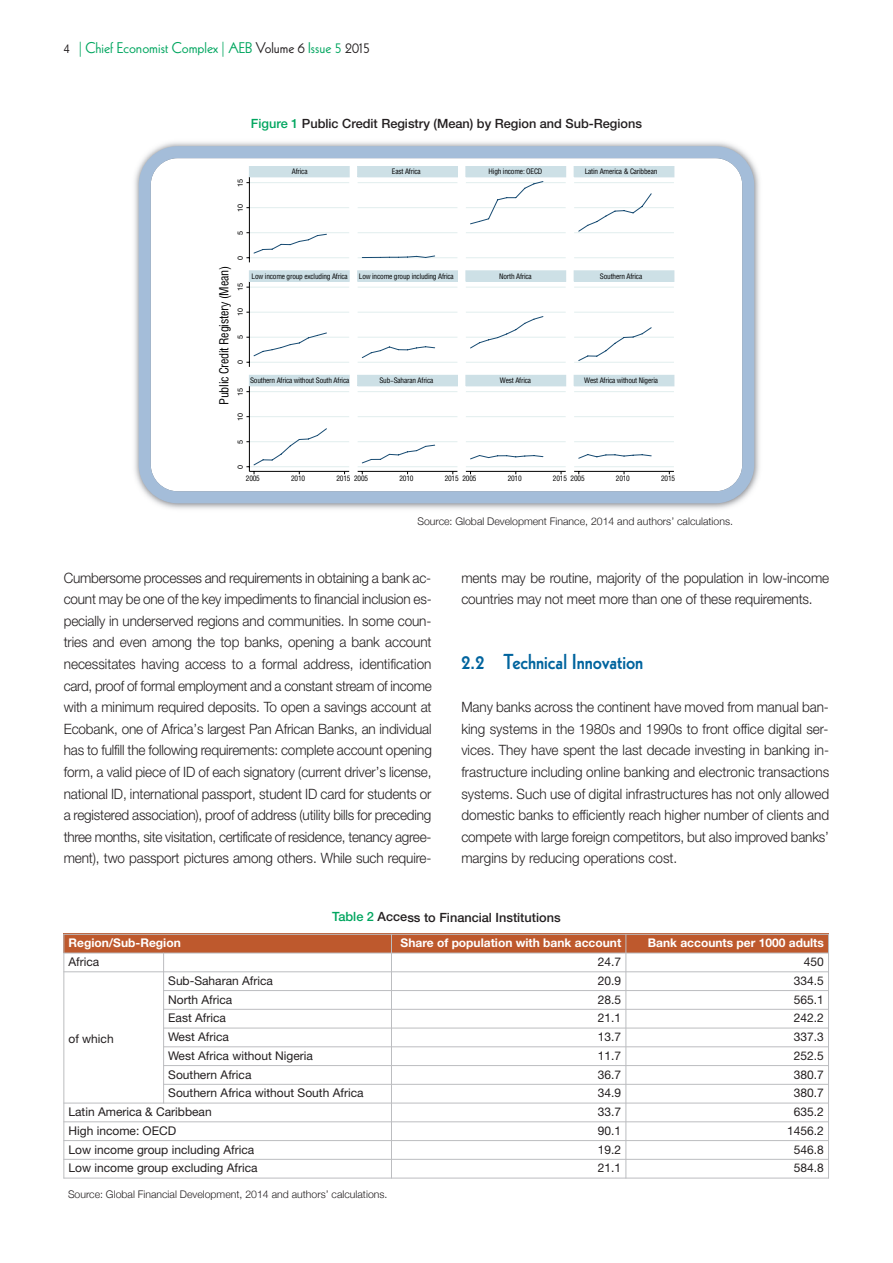
<style>
.page{position:relative;width:893px;height:1263px;background:#fff}
.page>*{position:absolute;margin:0;border:0;box-sizing:border-box;transform-origin:0 0}
.t1{font:800 21px "Kabel";color:#00649e;scale:.95 1}
.t2{font:15px "Kabel";color:#00a65f}
.t3{font:300 14.25px/21.6px "Helvetica Neue LT";letter-spacing:-.01em;color:#231f20;text-align:justify;scale:.95 1}
.t4{font:500 12.75px "Helvetica Neue LT";color:#231f20}
.t5{font:condensed 12.15px "Helvetica";letter-spacing:-.025em;color:#000001}
.t6{font:12px "Helvetica Neue LT";color:#231f20}
.t7{font:700 12px "Helvetica Neue LT";color:#fff}
.t8{font:300 10.5px "Helvetica Neue";color:#231f20}
.t9{font:condensed 7.35px "Helvetica";letter-spacing:-.025em;color:#000001}
.t10{font:7.35px "Helvetica";color:#000001}
.s1{font-family:"Helvetica Neue LT";font-size:12px;color:#231f20}
.s2{color:#231f20}
.s3{color:#00a65f}
</style>
<div class="page">
<img style="left:134px;top:142px;width:626px;height:367px">
<svg style="left:139px;top:146px;width:615px;height:357px"></svg>
<div style="left:63px;top:934px;width:328px;height:19px;background:#be592d"></div>
<div style="left:391px;top:934px;width:235px;height:19px;background:#be592d"></div>
<div style="left:626px;top:934px;width:203px;height:19px;background:#be592d"></div>
<hr style="left:63px;top:934px;width:1px;height:244px;background:#bcbdc0">
<hr style="left:163px;top:953px;width:1px;height:150px;background:#bcbdc0">
<hr style="left:391px;top:934px;width:1px;height:244px;background:#bcbdc0">
<hr style="left:625px;top:934px;width:1px;height:244px;background:#bcbdc0">
<hr style="left:828px;top:934px;width:1px;height:244px;background:#bcbdc0">
<hr style="left:63px;top:934px;width:766px;height:1px;background:#bcbdc0">
<hr style="left:63px;top:953px;width:766px;height:1px;background:#bcbdc0">
<hr style="left:63px;top:971px;width:766px;height:1px;background:#bcbdc0">
<hr style="left:163px;top:990px;width:666px;height:1px;background:#bcbdc0">
<hr style="left:163px;top:1009px;width:666px;height:1px;background:#bcbdc0">
<hr style="left:163px;top:1028px;width:666px;height:1px;background:#bcbdc0">
<hr style="left:163px;top:1046px;width:666px;height:1px;background:#bcbdc0">
<hr style="left:163px;top:1065px;width:666px;height:1px;background:#bcbdc0">
<hr style="left:163px;top:1084px;width:666px;height:1px;background:#bcbdc0">
<hr style="left:63px;top:1103px;width:766px;height:1px;background:#bcbdc0">
<hr style="left:63px;top:1121px;width:766px;height:1px;background:#bcbdc0">
<hr style="left:63px;top:1140px;width:766px;height:1px;background:#bcbdc0">
<hr style="left:63px;top:1159px;width:766px;height:1px;background:#bcbdc0">
<hr style="left:63px;top:1178px;width:766px;height:1px;background:#bcbdc0">
<p class="t2" style="left:64px;top:43px;width:308px"><span class="s1">4</span> | Chief Economist Complex | AEB <span class="s2">Volume 6</span> Issue 5 <span class="s2">2015</span></p>
<p class="t4" style="left:251px;top:119px;width:393px"><span class="s3">Figure 1</span> Public Credit Registry (Mean) by Region and Sub-Regions</p>
<p class="t10" style="left:235px;top:187px;width:10px;rotate:-90deg">15</p>
<p class="t10" style="left:235px;top:212px;width:10px;rotate:-90deg">10</p>
<p class="t10" style="left:235px;top:235px;width:6px;rotate:-90deg">5</p>
<p class="t10" style="left:235px;top:260px;width:6px;rotate:-90deg">0</p>
<p class="t9" style="left:292px;top:169px;width:17px">Africa</p>
<p class="t9" style="left:392px;top:169px;width:30px">East Africa</p>
<p class="t9" style="left:489px;top:169px;width:55px">High income: OECD</p>
<p class="t9" style="left:585px;top:169px;width:74px">Latin America &amp; Caribbean</p>
<p class="t5" style="left:219px;top:405px;width:140px;rotate:-90deg">Public Credit Registery (Mean)</p>
<p class="t9" style="left:252px;top:273px;width:98px">Low income group excluding Africa</p>
<p class="t9" style="left:359px;top:273px;width:96px">Low income group including Africa</p>
<p class="t9" style="left:499px;top:273px;width:34px">North Africa</p>
<p class="t9" style="left:600px;top:273px;width:44px">Southern Africa</p>
<p class="t10" style="left:235px;top:291px;width:10px;rotate:-90deg">15</p>
<p class="t10" style="left:235px;top:316px;width:10px;rotate:-90deg">10</p>
<p class="t10" style="left:235px;top:339px;width:6px;rotate:-90deg">5</p>
<p class="t10" style="left:235px;top:364px;width:6px;rotate:-90deg">0</p>
<p class="t9" style="left:250px;top:378px;width:101px">Southern Africa without South Africa</p>
<p class="t9" style="left:379px;top:378px;width:55px">Sub−Saharan Africa</p>
<p class="t9" style="left:500px;top:378px;width:33px">West Africa</p>
<p class="t9" style="left:584px;top:378px;width:75px">West Africa without Nigeria</p>
<p class="t10" style="left:235px;top:396px;width:10px;rotate:-90deg">15</p>
<p class="t10" style="left:235px;top:421px;width:10px;rotate:-90deg">10</p>
<p class="t10" style="left:235px;top:444px;width:6px;rotate:-90deg">5</p>
<p class="t10" style="left:235px;top:469px;width:6px;rotate:-90deg">0</p>
<p class="t9" style="left:246px;top:475px;width:16px">2005</p>
<p class="t9" style="left:291px;top:475px;width:16px">2010</p>
<p class="t9" style="left:336px;top:475px;width:33px">2015 2005</p>
<p class="t9" style="left:399px;top:475px;width:16px">2010</p>
<p class="t9" style="left:445px;top:475px;width:33px">2015 2005</p>
<p class="t9" style="left:508px;top:475px;width:16px">2010</p>
<p class="t9" style="left:553px;top:475px;width:33px">2015 2005</p>
<p class="t9" style="left:616px;top:475px;width:16px">2010</p>
<p class="t9" style="left:661px;top:475px;width:16px">2015</p>
<p class="t8" style="left:417px;top:515px;width:317px">Source: Global Development Finance, 2014 and authors’ calculations.</p>
<p class="t3" style="left:64px;top:568px;width:389px">Cumbersome processes and requirements in obtaining a bank ac&shy;count may be one of the key impediments to financial inclusion es&shy;pecially in underserved regions and communities. In some coun&shy;tries and even among the top banks, opening a bank account necessitates having access to a formal address, identification card, proof of formal employment and a constant stream of income with a minimum required deposits. To open a savings account at Ecobank, one of Africa’s largest Pan African Banks, an individual has to fulfill the following requirements: complete account opening form, a valid piece of ID of each signatory (current driver’s license, national ID, international passport, student ID card for students or a registered association), proof of address (utility bills for preceding three months, site visitation, certificate of residence, tenancy agree&shy;ment), two passport pictures among others. While such require-</p>
<p class="t3" style="left:461px;top:568px;width:389px">ments may be routine, majority of the population in low-income countries may not meet more than one of these requirements.</p>
<h1 class="t1" style="left:461px;top:654px;width:193px">2.2 Technical Innovation</h1>
<p class="t3" style="left:461px;top:698px;width:389px">Many banks across the continent have moved from manual ban&shy;king systems in the 1980s and 1990s to front office digital ser&shy;vices. They have spent the last decade investing in banking in&shy;frastructure including online banking and electronic transactions systems. Such use of digital infrastructures has not only allowed domestic banks to efficiently reach higher number of clients and compete with large foreign competitors, but also improved banks’ margins by reducing operations cost.</p>
<p class="t4" style="left:332px;top:912px;width:230px"><span class="s3">Table 2</span> Access to Financial Institutions</p>
<p class="t7" style="left:68px;top:939px;width:114px">Region/Sub-Region</p>
<p class="t7" style="left:401px;top:939px;width:222px">Share of population with bank account</p>
<p class="t7" style="left:648px;top:939px;width:178px">Bank accounts per 1000 adults</p>
<p class="t6" style="left:68px;top:957px;width:32px">Africa</p>
<p class="t6" style="left:598px;top:957px;width:25px">24.7</p>
<p class="t6" style="left:804px;top:957px;width:21px">450</p>
<p class="t6" style="left:168px;top:976px;width:106px">Sub-Saharan Africa</p>
<p class="t6" style="left:598px;top:976px;width:25px">20.9</p>
<p class="t6" style="left:794px;top:976px;width:31px">334.5</p>
<p class="t6" style="left:168px;top:995px;width:66px">North Africa</p>
<p class="t6" style="left:598px;top:995px;width:25px">28.5</p>
<p class="t6" style="left:794px;top:995px;width:31px">565.1</p>
<p class="t6" style="left:168px;top:1014px;width:59px">East Africa</p>
<p class="t6" style="left:598px;top:1014px;width:25px">21.1</p>
<p class="t6" style="left:794px;top:1014px;width:31px">242.2</p>
<p class="t6" style="left:168px;top:1032px;width:62px">West Africa</p>
<p class="t6" style="left:598px;top:1032px;width:25px">13.7</p>
<p class="t6" style="left:794px;top:1032px;width:31px">337.3</p>
<p class="t6" style="left:168px;top:1051px;width:146px">West Africa without Nigeria</p>
<p class="t6" style="left:598px;top:1051px;width:25px">11.7</p>
<p class="t6" style="left:794px;top:1051px;width:31px">252.5</p>
<p class="t6" style="left:168px;top:1070px;width:85px">Southern Africa</p>
<p class="t6" style="left:598px;top:1070px;width:25px">36.7</p>
<p class="t6" style="left:794px;top:1070px;width:31px">380.7</p>
<p class="t6" style="left:168px;top:1089px;width:197px">Southern Africa without South Africa</p>
<p class="t6" style="left:598px;top:1089px;width:25px">34.9</p>
<p class="t6" style="left:794px;top:1089px;width:31px">380.7</p>
<p class="t6" style="left:68px;top:1107px;width:145px">Latin America &amp; Caribbean</p>
<p class="t6" style="left:598px;top:1107px;width:25px">33.7</p>
<p class="t6" style="left:794px;top:1107px;width:31px">635.2</p>
<p class="t6" style="left:68px;top:1126px;width:109px">High income: OECD</p>
<p class="t6" style="left:598px;top:1126px;width:25px">90.1</p>
<p class="t6" style="left:787px;top:1126px;width:38px">1456.2</p>
<p class="t6" style="left:68px;top:1145px;width:187px">Low income group including Africa</p>
<p class="t6" style="left:598px;top:1145px;width:25px">19.2</p>
<p class="t6" style="left:794px;top:1145px;width:31px">546.8</p>
<p class="t6" style="left:68px;top:1164px;width:191px">Low income group excluding Africa</p>
<p class="t6" style="left:598px;top:1164px;width:25px">21.1</p>
<p class="t6" style="left:794px;top:1164px;width:31px">584.8</p>
<p class="t8" style="left:68px;top:1188px;width:321px">Source: Global Financial Development, 2014 and authors’ calculations.</p>
<p class="t6" style="left:68px;top:1034px;width:47px">of which</p>
</div>
